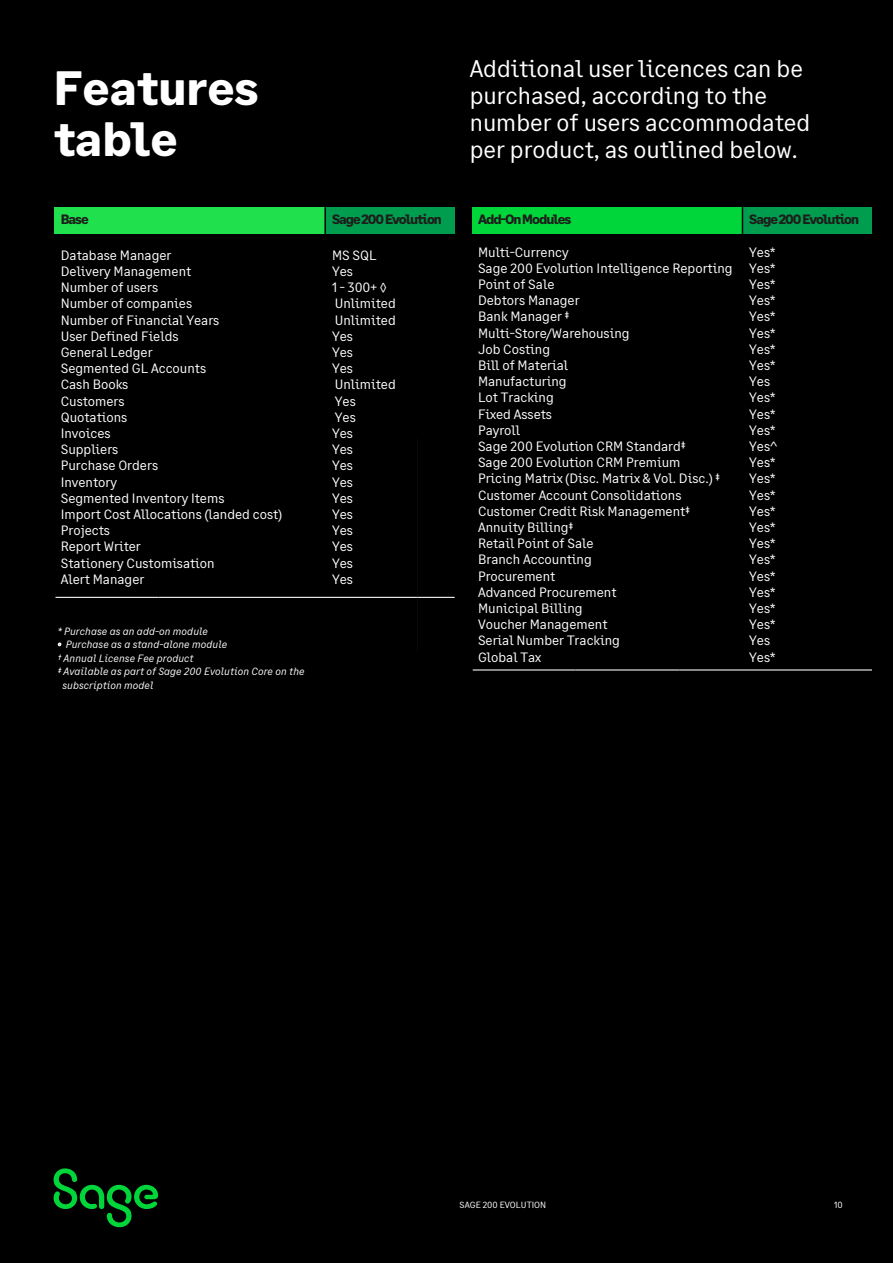
<style>
.page{position:relative;width:893px;height:1263px;background:#fff}
.page>*{position:absolute;margin:0;border:0;box-sizing:border-box;transform-origin:0 0}
.t1{font:700 48px/51px "Sage Text";letter-spacing:-.005em;color:#fff}
.t2{font:24px/27px "Sage Text";color:#fff}
.t3{font:13.5px/16.2px "Sage Text";color:#fff}
.t4{font:700 13.5px "Sage Text";letter-spacing:-.075em;color:#1d1d1b}
.t5{font:italic 10.5px "Sage Text";letter-spacing:.01em;color:#fff}
.t6{font:9px "Sage Text";color:#fff}
.s1{font-family:"Myriad Pro"}
</style>
<div class="page">
<div style="left:0;top:0;width:892px;height:1263px;background:#000"></div>
<div style="left:55px;top:207px;width:298px;height:27px;background:#20e04d"></div>
<div style="left:325px;top:207px;width:130px;height:27px;background:#009d4e"></div>
<hr style="left:56px;top:597px;width:102px;height:1px;background:#fff">
<hr style="left:158px;top:597px;width:104px;height:1px;background:#fff">
<hr style="left:262px;top:597px;width:193px;height:1px;background:#fff">
<svg style="left:57px;top:642px;width:5px;height:5px"></svg>
<svg style="left:54px;top:1168px;width:104px;height:59px"></svg>
<div style="left:472px;top:207px;width:298px;height:27px;background:#00d639"></div>
<div style="left:742px;top:207px;width:130px;height:27px;background:#009d4e"></div>
<hr style="left:473px;top:669px;width:103px;height:1px;background:#fff">
<hr style="left:576px;top:669px;width:103px;height:1px;background:#fff">
<hr style="left:679px;top:669px;width:193px;height:1px;background:#fff">
<hr style="left:324px;top:207px;width:2px;height:27px;background:#000">
<svg style="left:742px;top:207px;width:1px;height:27px"></svg>
<h1 class="t1" style="left:54px;top:63px;width:206px">Features table</h1>
<h2 class="t2" style="left:470px;top:56px;width:342px">Additional user licences can be purchased, according to the number of users accommodated per product, as outlined below.</h2>
<p class="t4" style="left:61px;top:211px;width:29px">Base</p>
<p class="t4" style="left:332px;top:211px;width:111px">Sage 200 Evolution</p>
<p class="t3" style="left:61px;top:247px;width:223px">Database Manager<br>Delivery Management<br>Number of users<br>Number of companies<br>Number of Financial Years<br>User Defined Fields<br>General Ledger<br>Segmented GL Accounts<br>Cash Books<br>Customers<br>Quotations<br>Invoices<br>Suppliers<br>Purchase Orders<br>Inventory<br>Segmented Inventory Items<br>Import Cost Allocations (landed cost)<br>Projects<br>Report Writer<br>Stationery Customisation<br>Alert Manager</p>
<p class="t3" style="left:332px;top:247px;width:65px">MS SQL<br>Yes<br>1 - 300+ <span class="s1">◊<br></span>Unlimited<br>Unlimited<br>Yes<br>Yes<br>Yes<br>Unlimited<br>Yes<br>Yes<br>Yes<br>Yes<br>Yes<br>Yes<br>Yes<br>Yes<br>Yes<br>Yes<br>Yes<br>Yes</p>
<p class="t5" style="left:58px;top:624px;width:152px">* Purchase as an add-on module</p>
<p class="t5" style="left:66px;top:638px;width:163px">Purchase as a stand-alone module</p>
<p class="t5" style="left:58px;top:651px;width:137px">† Annual License Fee product</p>
<p class="t5" style="left:58px;top:665px;width:248px">‡ Available as part of Sage 200 Evolution Core on the</p>
<p class="t5" style="left:62px;top:678px;width:93px">subscription model</p>
<p class="t4" style="left:478px;top:211px;width:95px">Add-On Modules</p>
<p class="t4" style="left:749px;top:211px;width:111px">Sage 200 Evolution</p>
<p class="t3" style="left:478px;top:244px;width:256px">Multi-Currency<br>Sage 200 Evolution Intelligence Reporting<br>Point of Sale<br>Debtors Manager<br>Bank Manager ‡<br>Multi-Store/Warehousing<br>Job Costing<br>Bill of Material<br>Manufacturing<br>Lot Tracking<br>Fixed Assets<br>Payroll<br>Sage 200 Evolution CRM Standard‡<br>Sage 200 Evolution CRM Premium<br>Pricing Matrix (Disc. Matrix &amp; Vol. Disc.) ‡<br>Customer Account Consolidations<br>Customer Credit Risk Management‡<br>Annuity Billing‡<br>Retail Point of Sale<br>Branch Accounting<br>Procurement<br>Advanced Procurement<br>Municipal Billing<br>Voucher Management<br>Serial Number Tracking<br>Global Tax</p>
<p class="t3" style="left:749px;top:244px;width:30px">Yes*<br>Yes*<br>Yes*<br>Yes*<br>Yes*<br>Yes*<br>Yes*<br>Yes*<br>Yes<br>Yes*<br>Yes*<br>Yes*<br>Yes^<br>Yes*<br>Yes*<br>Yes*<br>Yes*<br>Yes*<br>Yes*<br>Yes*<br>Yes*<br>Yes*<br>Yes*<br>Yes*<br>Yes<br>Yes*</p>
<p class="t6" style="left:460px;top:1200px;width:88px">SAGE 200 EVOLUTION</p>
<p class="t6" style="left:834px;top:1200px;width:10px">10</p>
</div>
